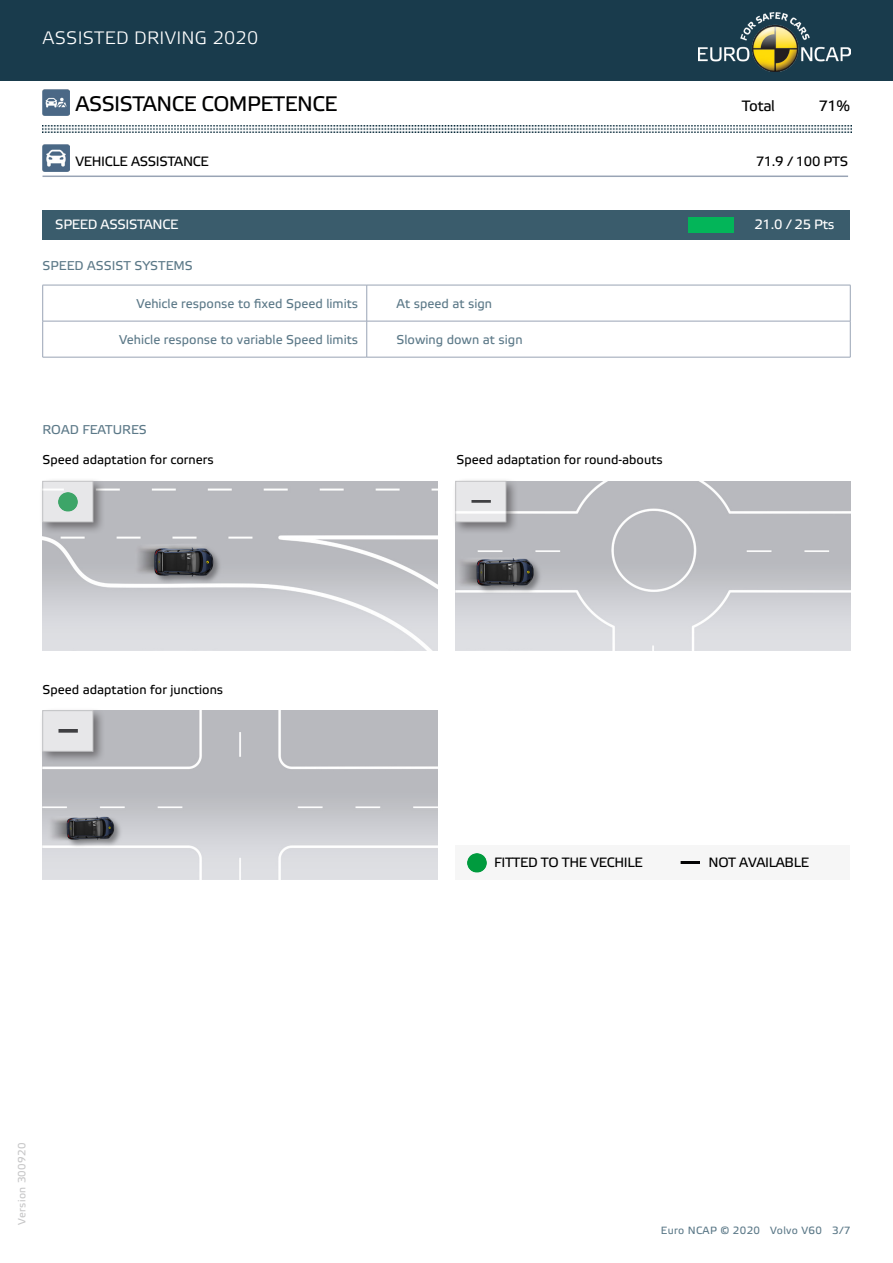
<style>
.page{position:relative;width:893px;height:1263px;background:#fff}
.page>*{position:absolute;margin:0;border:0;box-sizing:border-box;transform-origin:0 0}
.t1{font:21px "Etelka Text Pro";letter-spacing:-.025em;color:#000001}
.t2{font:18px "Etelka Light Pro";letter-spacing:.015em;color:#fff}
.t3{font:15px "Etelka Text Pro";letter-spacing:-.025em;color:#000001}
.t4{font:13.5px "Etelka Text Pro";letter-spacing:-.025em;color:#000}
.t5{font:13.5px "Etelka Text Pro";letter-spacing:-.025em;color:#fff}
.t6{font:12.75px "Etelka Text Pro";color:#5c7988}
.t7{font:12.75px "Etelka Text Pro";color:#000}
.t8{font:10.5px "Etelka Text Pro";letter-spacing:.03em;color:#5c7988}
.t9{font:10.5px "Etelka Text Pro";letter-spacing:.03em;color:#c6c6c7}
</style>
<div class="page">
<div style="left:0;top:0;width:893px;height:81px;background:#193b4c"></div>
<img style="left:698px;top:12px;width:152px;height:59px">
<img style="left:43px;top:125px;width:808px;height:8px">
<hr style="left:43px;top:176px;width:805px;height:1px;background:#99a4b5">
<div style="left:43px;top:210px;width:807px;height:30px;background:#3a5c6c"></div>
<hr style="left:43px;top:285px;width:324px;height:1px;background:#99a4b5">
<hr style="left:42px;top:285px;width:1px;height:36px;background:#99a4b5">
<hr style="left:367px;top:285px;width:483px;height:1px;background:#99a4b5">
<hr style="left:366px;top:285px;width:1px;height:36px;background:#99a4b5">
<hr style="left:850px;top:285px;width:1px;height:36px;background:#99a4b5">
<hr style="left:43px;top:321px;width:324px;height:1px;background:#99a4b5">
<hr style="left:42px;top:321px;width:1px;height:36px;background:#99a4b5">
<hr style="left:367px;top:321px;width:483px;height:1px;background:#99a4b5">
<hr style="left:366px;top:321px;width:1px;height:36px;background:#99a4b5">
<hr style="left:850px;top:321px;width:1px;height:36px;background:#99a4b5">
<hr style="left:43px;top:357px;width:324px;height:1px;background:#99a4b5">
<hr style="left:367px;top:357px;width:483px;height:1px;background:#99a4b5">
<div style="left:689px;top:217px;width:44px;height:16px;background:#03b559"></div>
<img style="left:43px;top:481px;width:394px;height:170px">
<img style="left:455px;top:481px;width:395px;height:170px">
<img style="left:43px;top:710px;width:394px;height:170px">
<div style="left:39px;top:707px;width:67px;height:57px;background:#231f20;opacity:.75"></div>
<div style="left:43px;top:711px;width:50px;height:40px;background:#e7e7e9"></div>
<svg style="left:58px;top:730px;width:19px;height:2px"></svg>
<div style="left:43px;top:710px;width:50px;height:41px;border:1px solid #c6c6c7"></div>
<div style="left:39px;top:477px;width:67px;height:58px;background:#231f20;opacity:.75"></div>
<div style="left:43px;top:481px;width:50px;height:41px;background:#e7e7e9"></div>
<img style="left:58px;top:492px;width:19px;height:19px">
<div style="left:43px;top:481px;width:50px;height:41px;border:1px solid #c6c6c7"></div>
<div style="left:452px;top:477px;width:67px;height:58px;background:#231f20;opacity:.75"></div>
<svg style="left:457px;top:483px;width:47px;height:37px;background:#e8e8ea"></svg>
<img style="left:471px;top:500px;width:19px;height:3px">
<div style="left:455px;top:481px;width:51px;height:41px;border:1px solid #c6c6c7"></div>
<img style="left:43px;top:89px;width:26px;height:27px">
<div style="left:455px;top:845px;width:395px;height:34px;background:#f6f6f6"></div>
<img style="left:467px;top:854px;width:19px;height:19px">
<img style="left:680px;top:861px;width:19px;height:3px">
<img style="left:43px;top:145px;width:26px;height:26px">
<h2 class="t2" style="left:43px;top:28px;width:217px">ASSISTED DRIVING 2020</h2>
<h1 class="t1" style="left:76px;top:92px;width:263px">ASSISTANCE COMPETENCE</h1>
<p class="t3" style="left:742px;top:98px;width:35px">Total</p>
<p class="t3" style="left:818px;top:98px;width:33px">71%</p>
<p class="t4" style="left:76px;top:154px;width:135px">VEHICLE ASSISTANCE</p>
<p class="t4" style="left:756px;top:154px;width:94px">71.9 / 100 PTS</p>
<p class="t5" style="left:55px;top:217px;width:125px">SPEED ASSISTANCE</p>
<p class="t5" style="left:754px;top:217px;width:82px">21.0 / 25 Pts</p>
<p class="t6" style="left:43px;top:258px;width:152px">SPEED ASSIST SYSTEMS</p>
<p class="t6" style="left:137px;top:296px;width:223px">Vehicle response to fixed Speed limits</p>
<p class="t6" style="left:396px;top:296px;width:97px">At speed at sign</p>
<p class="t6" style="left:119px;top:332px;width:241px">Vehicle response to variable Speed limits</p>
<p class="t6" style="left:396px;top:332px;width:128px">Slowing down at sign</p>
<p class="t6" style="left:43px;top:423px;width:106px">ROAD FEATURES</p>
<p class="t7" style="left:43px;top:453px;width:173px">Speed adaptation for corners</p>
<p class="t7" style="left:457px;top:453px;width:208px">Speed adaptation for round-abouts</p>
<p class="t7" style="left:43px;top:682px;width:182px">Speed adaptation for junctions</p>
<p class="t4" style="left:494px;top:855px;width:150px">FITTED TO THE VECHILE</p>
<p class="t4" style="left:708px;top:855px;width:102px">NOT AVAILABLE</p>
<p class="t9" style="left:16px;top:1225px;width:84px;rotate:-90deg">Version 300920</p>
<p class="t8" style="left:661px;top:1225px;width:191px">Euro NCAP © 2020 Volvo V60 3/7</p>
</div>
